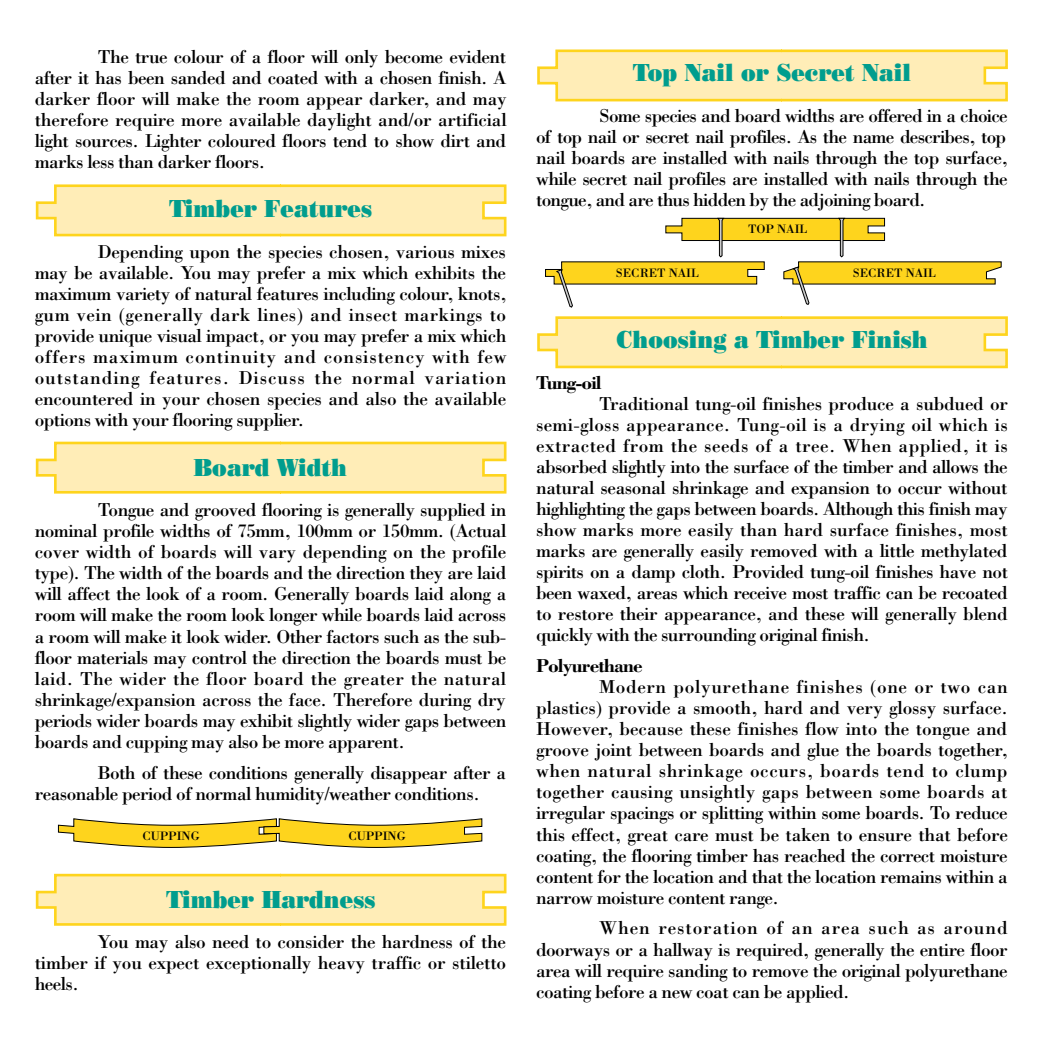
<style>
.page{position:relative;width:1042px;height:1042px;background:#fff}
.page>*{position:absolute;margin:0;border:0;box-sizing:border-box;transform-origin:0 0}
.t1{font:24.5px "Bodoni Poster";color:#009d8e;scale:.9 1}
.t2{font:19.25px/21px "Bodoni";letter-spacing:-.03em;color:#000;text-align:justify}
.t3{font:700 19.25px "Bodoni";letter-spacing:-.035em;color:#000}
.t4{font:12.6px "Bodoni";color:#000}
</style>
<div class="page">
<svg style="left:35px;top:184px;width:472px;height:53px;background:#feebaa"></svg>
<svg style="left:35px;top:441px;width:472px;height:53px;background:#feeba9"></svg>
<svg style="left:35px;top:873px;width:472px;height:53px;background:#feebaa"></svg>
<svg style="left:58px;top:818px;width:424px;height:30px"></svg>
<svg style="left:537px;top:50px;width:471px;height:52px;background:#feebaa"></svg>
<svg style="left:537px;top:316px;width:471px;height:53px;background:#feeba9"></svg>
<svg style="left:545px;top:217px;width:456px;height:91px"></svg>
<p class="t2" style="left:35px;top:48px;width:473px;text-indent:63px">The true colour of a floor will only become evident after it has been sanded and coated with a chosen finish. A darker floor will make the room appear darker, and may therefore require more available daylight and/or artificial light sources. Lighter coloured floors tend to show dirt and marks less than darker floors.</p>
<p class="t1" style="left:169px;top:200px;width:227px">Timber Features</p>
<p class="t2" style="left:35px;top:243px;width:473px;text-indent:63px">Depending upon the species chosen, various mixes may be available. You may prefer a mix which exhibits the maximum variety of natural features including colour, knots, gum vein (generally dark lines) and insect markings to provide unique visual impact, or you may prefer a mix which offers maximum continuity and consistency with few outstanding features. Discuss the normal variation encountered in your chosen species and also the available options with your flooring supplier.</p>
<p class="t1" style="left:194px;top:458px;width:172px">Board Width</p>
<p class="t2" style="left:35px;top:501px;width:473px;text-indent:63px">Tongue and grooved flooring is generally supplied in nominal profile widths of 75mm, 100mm or 150mm. (Actual cover width of boards will vary depending on the profile type). The width of the boards and the direction they are laid will affect the look of a room. Generally boards laid along a room will make the room look longer while boards laid across a room will make it look wider. Other factors such as the sub&shy;floor materials may control the direction the boards must be laid. The wider the floor board the greater the natural shrinkage/expansion across the face. Therefore during dry periods wider boards may exhibit slightly wider gaps between boards and cupping may also be more apparent.</p>
<p class="t2" style="left:35px;top:763px;width:473px;text-indent:63px">Both of these conditions generally disappear after a reasonable period of normal humidity/weather conditions.</p>
<p class="t4" style="left:142px;top:831px;width:59px">CUPPING</p>
<p class="t4" style="left:348px;top:831px;width:59px">CUPPING</p>
<p class="t1" style="left:166px;top:890px;width:234px">Timber Hardness</p>
<p class="t2" style="left:35px;top:933px;width:473px;text-indent:63px">You may also need to consider the hardness of the timber if you expect exceptionally heavy traffic or stiletto heels.</p>
<p class="t1" style="left:632px;top:64px;width:311px">Top Nail or Secret Nail</p>
<p class="t2" style="left:536px;top:107px;width:473px;text-indent:63px">Some species and board widths are offered in a choice of top nail or secret nail profiles. As the name describes, top nail boards are installed with nails through the top surface, while secret nail profiles are installed with nails through the tongue, and are thus hidden by the adjoining board.</p>
<p class="t4" style="left:615px;top:268px;width:84px">SECRET NAIL</p>
<p class="t4" style="left:748px;top:225px;width:61px">TOP NAIL</p>
<p class="t4" style="left:852px;top:268px;width:84px">SECRET NAIL</p>
<p class="t1" style="left:616px;top:331px;width:347px">Choosing a Timber Finish</p>
<p class="t3" style="left:536px;top:376px;width:67px">Tung-oil</p>
<p class="t2" style="left:536px;top:395px;width:473px;text-indent:63px">Traditional tung-oil finishes produce a subdued or semi-gloss appearance. Tung-oil is a drying oil which is extracted from the seeds of a tree. When applied, it is absorbed slightly into the surface of the timber and allows the natural seasonal shrinkage and expansion to occur without highlighting the gaps between boards. Although this finish may show marks more easily than hard surface finishes, most marks are generally easily removed with a little methylated spirits on a damp cloth. Provided tung-oil finishes have not been waxed, areas which receive most traffic can be recoated to restore their appearance, and these will generally blend quickly with the surrounding original finish.</p>
<p class="t3" style="left:536px;top:659px;width:108px">Polyurethane</p>
<p class="t2" style="left:536px;top:678px;width:473px;text-indent:63px">Modern polyurethane finishes (one or two can plastics) provide a smooth, hard and very glossy surface.<br>However, because these finishes flow into the tongue and groove joint between boards and glue the boards together, when natural shrinkage occurs, boards tend to clump together causing unsightly gaps between some boards at irregular spacings or splitting within some boards. To reduce this effect, great care must be taken to ensure that before coating, the flooring timber has reached the correct moisture content for the location and that the location remains within a narrow moisture content range.</p>
<p class="t2" style="left:536px;top:919px;width:473px;text-indent:63px">When restoration of an area such as around doorways or a hallway is required, generally the entire floor area will require sanding to remove the original polyurethane coating before a new coat can be applied.</p>
</div>
